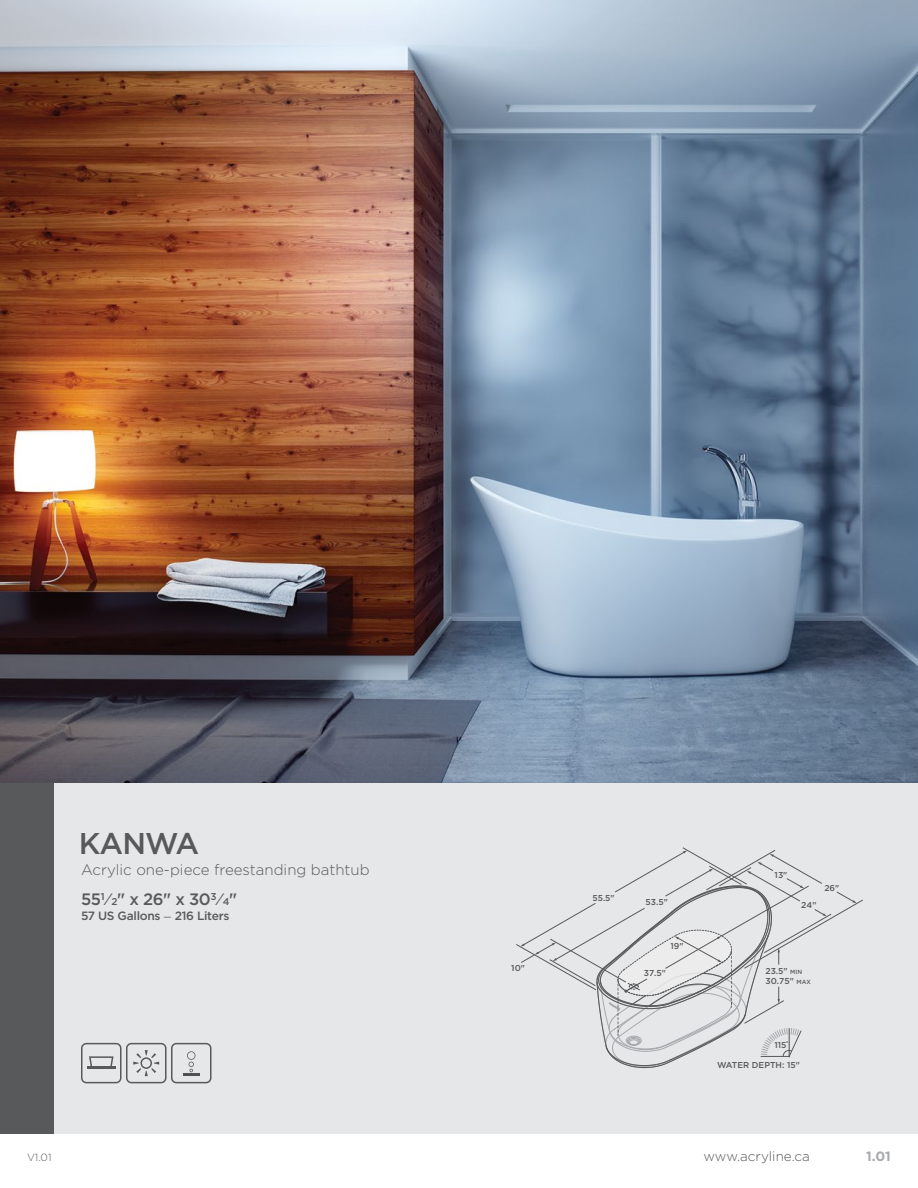
<style>
.page{position:relative;width:918px;height:1188px;background:#fff}
.page>*{position:absolute;margin:0;border:0;box-sizing:border-box;transform-origin:0 0}
.t1{font:500 30px "Gotham";letter-spacing:-.03em;color:#58595b}
.t2{font:500 16.5px "Gotham";color:#58595b}
.t3{font:300 15px "Gotham";color:#58595b}
.t4{font:300 13.5px "Gotham";color:#58595b}
.t5{font:700 13.5px "Gotham";color:#a7a9ac}
.t6{font:500 12px "Gotham";letter-spacing:-.025em;color:#58595b}
.t7{font:300 10.5px "Gotham";color:#58595b}
.t8{font:500 8.55px/10.2px "Gotham";color:#58595b}
.s1{font-size:9.9px}
.s2{font-size:6px}
</style>
<div class="page">
<div style="left:0;top:783px;width:54px;height:351px;background:#58595b"></div>
<div style="left:54px;top:783px;width:864px;height:351px;background:#e6e7e8"></div>
<img style="left:0;top:0;width:918px;height:783px">
<svg style="left:516px;top:847px;width:347px;height:222px"></svg>
<svg style="left:81px;top:1043px;width:131px;height:40px"></svg>
<hr style="left:183px;top:1073px;width:16px;height:3px;background:#4f5152">
<h1 class="t1" style="left:79px;top:824px;width:122px">KANWA</h1>
<h3 class="t3" style="left:81px;top:860px;width:290px">Acrylic one-piece freestanding bathtub</h3>
<h2 class="t2" style="left:81px;top:889px;width:158px">55<sup>1</sup>⁄<span class="s1">2</span>" x 26" x 30<sup>3</sup>⁄<span class="s1">4</span>"</h2>
<h3 class="t6" style="left:81px;top:908px;width:150px">57 US Gallons <span class="s2">—</span> 216 Liters</h3>
<p class="t7" style="left:27px;top:1151px;width:26px">V1.01</p>
<p class="t8" style="left:592px;top:893px;width:24px">55.5"</p>
<p class="t8" style="left:775px;top:870px;width:14px">13"</p>
<p class="t8" style="left:646px;top:897px;width:24px">53.5"</p>
<p class="t8" style="left:801px;top:899px;width:17px">24"</p>
<p class="t8" style="left:824px;top:882px;width:17px">26"</p>
<p class="t8" style="left:670px;top:941px;width:15px">19"</p>
<p class="t8" style="left:511px;top:963px;width:15px">10"</p>
<p class="t8" style="left:765px;top:965px;width:47px">23.5" <span class="s2">MIN<br></span>30.75" <span class="s2">MAX</span></p>
<p class="t8" style="left:644px;top:968px;width:24px">37.5"</p>
<p class="t8" style="left:775px;top:1040px;width:16px">115˚</p>
<p class="t8" style="left:717px;top:1059px;width:84px">WATER DEPTH: 15"</p>
<h3 class="t4" style="left:703px;top:1148px;width:108px">www.acryline.ca</h3>
<h3 class="t5" style="left:866px;top:1147px;width:26px">1.01</h3>
</div>
